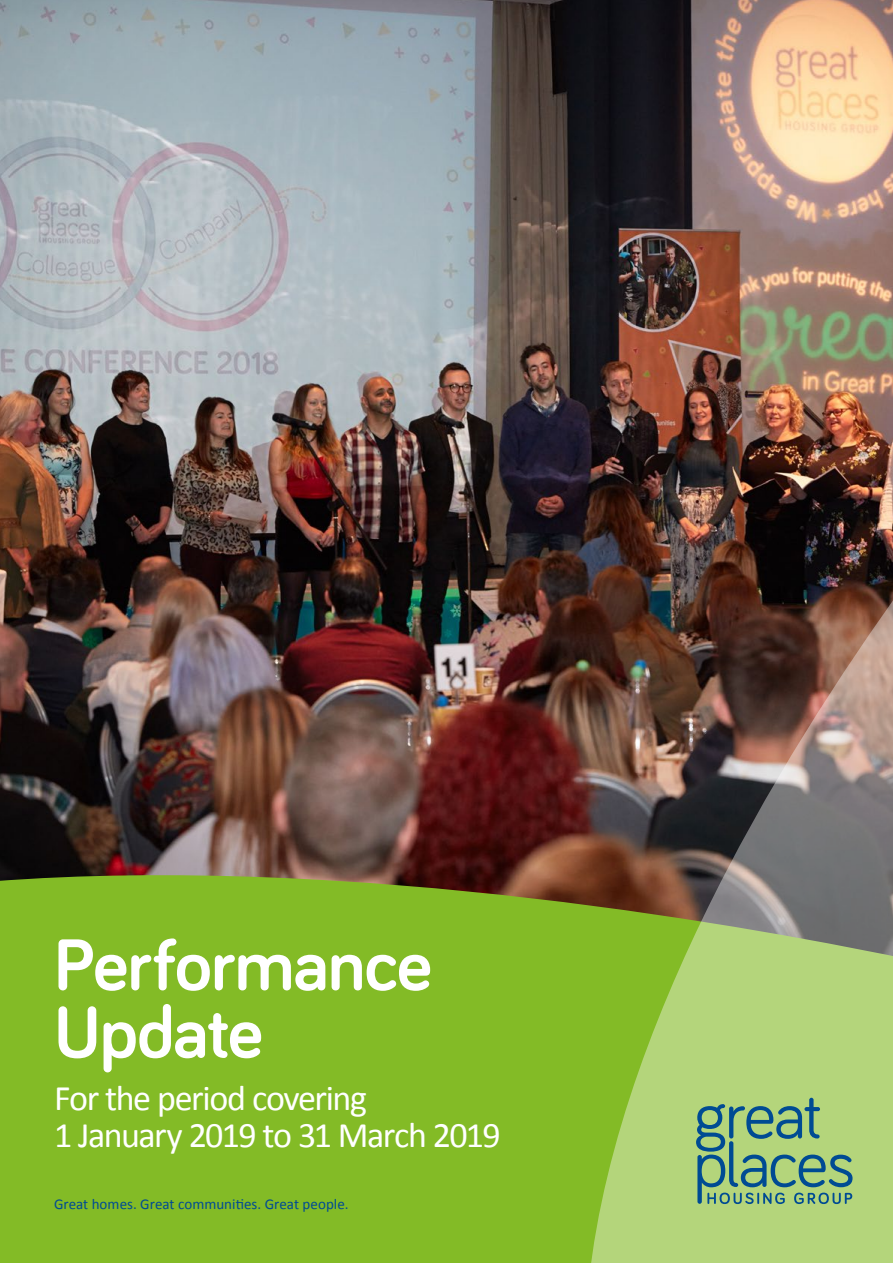
<style>
.page{position:relative;width:893px;height:1263px;background:#fff}
.page>*{position:absolute;margin:0;border:0;box-sizing:border-box;transform-origin:0 0}
.t1{font:700 75px/67.5px "Bariol";letter-spacing:-.015em;color:#fff}
.t2{font:36px/37.5px "Calibri";letter-spacing:-.04em;color:#fff}
.t3{font:15px "Calibri";color:#004b93}
</style>
<div class="page">
<img style="left:0;top:0;width:893px;height:853px">
<svg style="left:0;top:853px;width:589px;height:410px;background:#80b127"></svg>
<img style="left:589px;top:553px;width:304px;height:710px">
<svg style="left:696px;top:1098px;width:156px;height:106px;background:#84b081"></svg>
<h1 class="t1" style="left:54px;top:928px;width:379px">Performance<br>Update</h1>
<p class="t2" style="left:54px;top:1077px;width:448px">For the period covering<br>1 January 2019 to 31 March 2019</p>
<p class="t3" style="left:54px;top:1194px;width:296px">Great homes. Great communities. Great people.</p>
</div>
